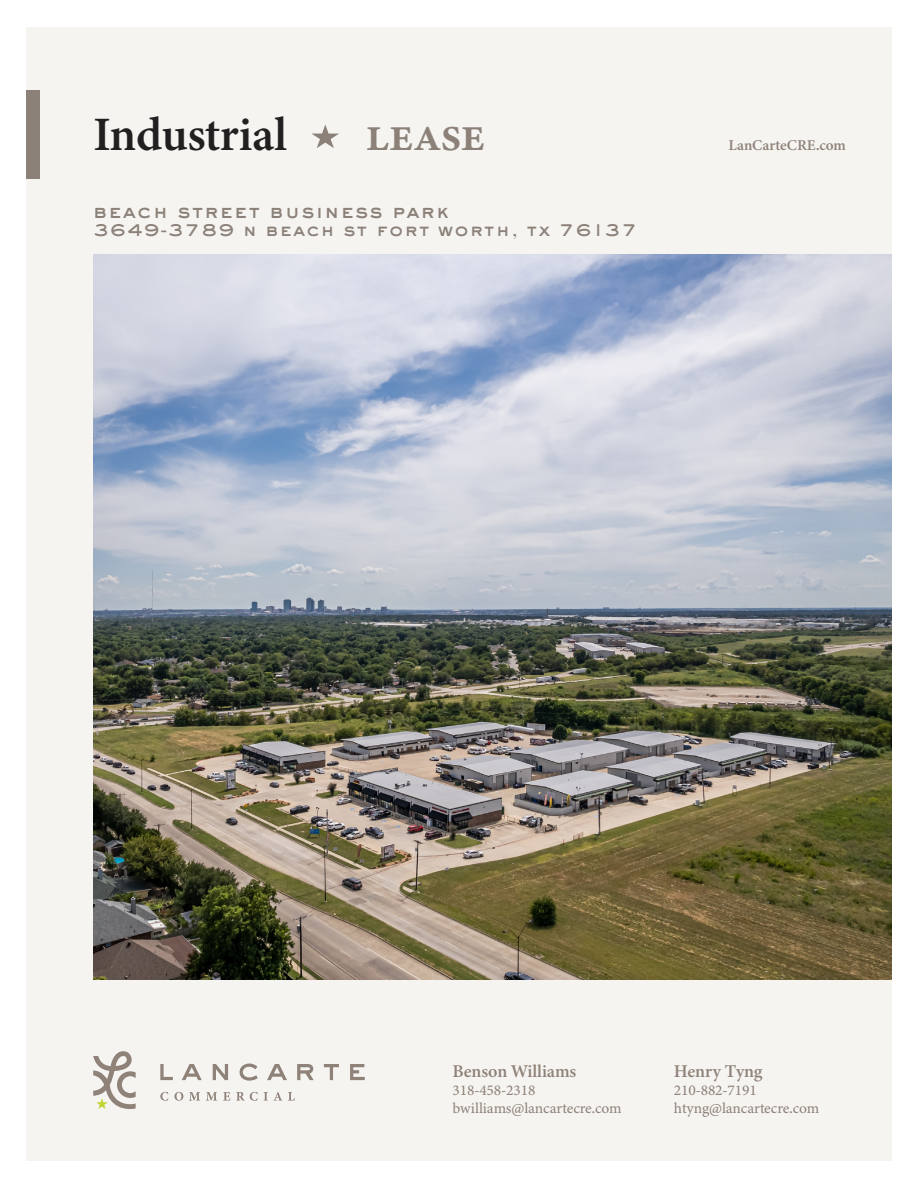
<style>
.page{position:relative;width:918px;height:1188px;background:#fff}
.page>*{position:absolute;margin:0;border:0;box-sizing:border-box;transform-origin:0 0}
.t1{font:48px "Minion Variable Concept";letter-spacing:-.01em;color:#231f20}
.t2{font:48px "Minion Variable Concept";color:#8c8179}
.t3{font:19.5px "Sackers Gothic Heavy AT";letter-spacing:.05em;color:#8c8179}
.t4{font:18px "Sackers Gothic Heavy AT";letter-spacing:.05em;color:#8c8179}
.t5{font:18px "Minion Variable Concept";letter-spacing:-.01em;color:#8f8279}
.t6{font:15px "Minion Variable Concept";letter-spacing:-.01em;color:#8f8279}
</style>
<div class="page">
<div style="left:26px;top:27px;width:866px;height:1134px;background:#f5f4f1"></div>
<div style="left:26px;top:90px;width:14px;height:88px;background:#8c8179"></div>
<svg style="left:311px;top:124px;width:28px;height:24px"></svg>
<img style="left:93px;top:255px;width:799px;height:725px">
<svg style="left:93px;top:1051px;width:43px;height:58px"></svg>
<svg style="left:160px;top:1064px;width:13px;height:16px"></svg>
<svg style="left:182px;top:1064px;width:20px;height:16px"></svg>
<svg style="left:213px;top:1064px;width:15px;height:16px"></svg>
<svg style="left:240px;top:1064px;width:18px;height:17px"></svg>
<svg style="left:267px;top:1064px;width:20px;height:16px"></svg>
<svg style="left:297px;top:1064px;width:17px;height:16px"></svg>
<svg style="left:324px;top:1064px;width:15px;height:16px"></svg>
<svg style="left:350px;top:1064px;width:15px;height:16px"></svg>
<svg style="left:160px;top:1092px;width:8px;height:9px"></svg>
<svg style="left:174px;top:1092px;width:9px;height:9px"></svg>
<svg style="left:189px;top:1092px;width:11px;height:9px"></svg>
<svg style="left:206px;top:1092px;width:11px;height:9px"></svg>
<svg style="left:223px;top:1092px;width:7px;height:9px"></svg>
<svg style="left:236px;top:1092px;width:22px;height:9px"></svg>
<svg style="left:264px;top:1092px;width:18px;height:9px"></svg>
<svg style="left:288px;top:1092px;width:7px;height:9px"></svg>
<p class="t1" style="left:93px;top:101px;width:196px">Industrial</p>
<p class="t2" style="left:366px;top:101px;width:120px">lease</p>
<p class="t3" style="left:93px;top:198px;width:357px">beach street business park</p>
<p class="t4" style="left:93px;top:218px;width:546px">3649-3789 n beach st fort worth, tx 76137</p>
<p class="t6" style="left:728px;top:135px;width:119px">LanCarteCRE.com</p>
<p class="t5" style="left:453px;top:1059px;width:125px">Benson Williams</p>
<p class="t6" style="left:453px;top:1080px;width:84px">318-458-2318</p>
<p class="t6" style="left:453px;top:1098px;width:171px">bwilliams@lancartecre.com</p>
<p class="t5" style="left:674px;top:1059px;width:90px">Henry Tyng</p>
<p class="t6" style="left:674px;top:1080px;width:84px">210-882-7191</p>
<p class="t6" style="left:674px;top:1098px;width:147px">htyng@lancartecre.com</p>
</div>
